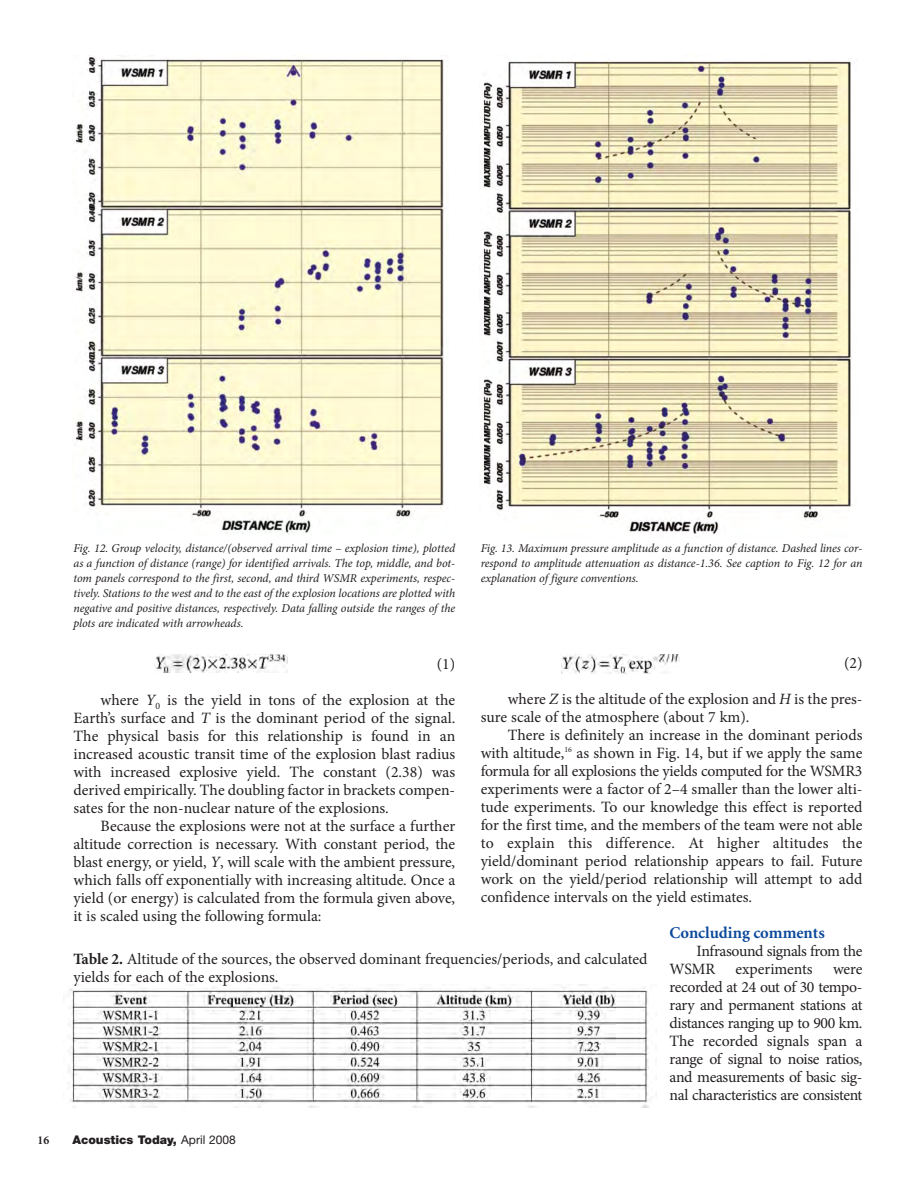
<style>
.page{position:relative;width:918px;height:1188px;background:#fff}
.page>*{position:absolute;margin:0;border:0;box-sizing:border-box;transform-origin:0 0}
.t1{font:700 16.5px "Minion";color:#0c499c}
.t2{font:15.75px/18px "Minion Pro";letter-spacing:-.005em;color:#231f20;text-align:justify}
.t3{font:15.75px/18px "Minion Pro";letter-spacing:-.025em;color:#231f20}
.t4{font:italic 12px/15px "Minion Pro";letter-spacing:-.01em;color:#231f20;text-align:justify}
.t5{font:900 12px "Helvetica Neue";color:#231f20}
.t6{font:700 12px "Minion";color:#231f20}
.s1{font-style:italic}
.s2{font-family:"Minion";font-weight:700}
.s3{font-weight:400}
</style>
<div class="page">
<img style="left:75px;top:55px;width:374px;height:480px">
<img style="left:479px;top:61px;width:373px;height:474px">
<img style="left:68px;top:984px;width:581px;height:123px">
<img style="left:154px;top:655px;width:134px;height:18px">
<img style="left:561px;top:655px;width:118px;height:19px">
<p class="t4" style="left:74px;top:542px;width:383px">Fig. 12. Group velocity, distance/(observed arrival time – explosion time), plotted as a function of distance (range) for identified arrivals. The top, middle, and bot&shy;tom panels correspond to the first, second, and third WSMR experiments, respec&shy;tively. Stations to the west and to the east of the explosion locations are plotted with negative and positive distances, respectively. Data falling outside the ranges of the plots are indicated with arrowheads.</p>
<p class="t4" style="left:481px;top:542px;width:383px">Fig. 13. Maximum pressure amplitude as a function of distance. Dashed lines cor&shy;respond to amplitude attenuation as distance-1.36. See caption to Fig. 12 for an explanation of figure conventions.</p>
<p class="t2" style="left:844px;top:655px;width:20px">(2)</p>
<p class="t2" style="left:481px;top:691px;width:383px;text-indent:27px">where <span class="s1">Z</span> is the altitude of the explosion and <span class="s1">H</span> is the pres&shy;sure scale of the atmosphere (about 7 km).</p>
<p class="t2" style="left:481px;top:727px;width:383px;text-indent:27px">There is definitely an increase in the dominant periods with altitude,<sup>16</sup> as shown in Fig. 14, but if we apply the same formula for all explosions the yields computed for the WSMR3 experiments were a factor of 2–4 smaller than the lower alti&shy;tude experiments. To our knowledge this effect is reported for the first time, and the members of the team were not able to explain this difference. At higher altitudes the yield/dominant period relationship appears to fail. Future work on the yield/period relationship will attempt to add confidence intervals on the yield estimates.</p>
<p class="t1" style="left:670px;top:926px;width:157px">Concluding comments</p>
<p class="t3" style="left:670px;top:943px;width:194px;text-indent:27px">Infrasound signals from the<br>WSMR</p>
<p class="t2" style="left:437px;top:657px;width:20px">(1)</p>
<p class="t2" style="left:73px;top:693px;width:383px;text-indent:27px">where <span class="s1">Y</span><sub>0</sub> is the yield in tons of the explosion at the Earth’s surface and <span class="s1">T</span> is the dominant period of the signal.<br>The physical basis for this relationship is found in an increased acoustic transit time of the explosion blast radius with increased explosive yield. The constant (2.38) was derived empirically. The doubling factor in brackets compen&shy;sates for the non-nuclear nature of the explosions.</p>
<p class="t2" style="left:73px;top:819px;width:383px;text-indent:27px">Because the explosions were not at the surface a further altitude correction is necessary. With constant period, the blast energy, or yield, <span class="s1">Y</span>, will scale with the ambient pressure, which falls off exponentially with increasing altitude. Once a yield (or energy) is calculated from the formula given above, it is scaled using the following formula:</p>
<p class="t2" style="left:74px;top:951px;width:576px"><span class="s2">Table 2.</span> Altitude of the sources, the observed dominant frequencies/periods, and calculated yields for each of the explosions.</p>
<p class="t2" style="left:736px;top:961px;width:79px">experiments</p>
<p class="t2" style="left:670px;top:961px;width:194px;text-indent:163px">were recorded at 24 out of 30 tempo&shy;rary and permanent stations at distances ranging up to 900 km.<br>The recorded signals span a range of signal to noise ratios, and measurements of basic sig&shy;nal characteristics are consistent</p>
<p class="t6" style="left:38px;top:1136px;width:13px">16</p>
<p class="t5" style="left:72px;top:1135px;width:165px">Acoustics Today, <span class="s3">April 2008</span></p>
</div>
